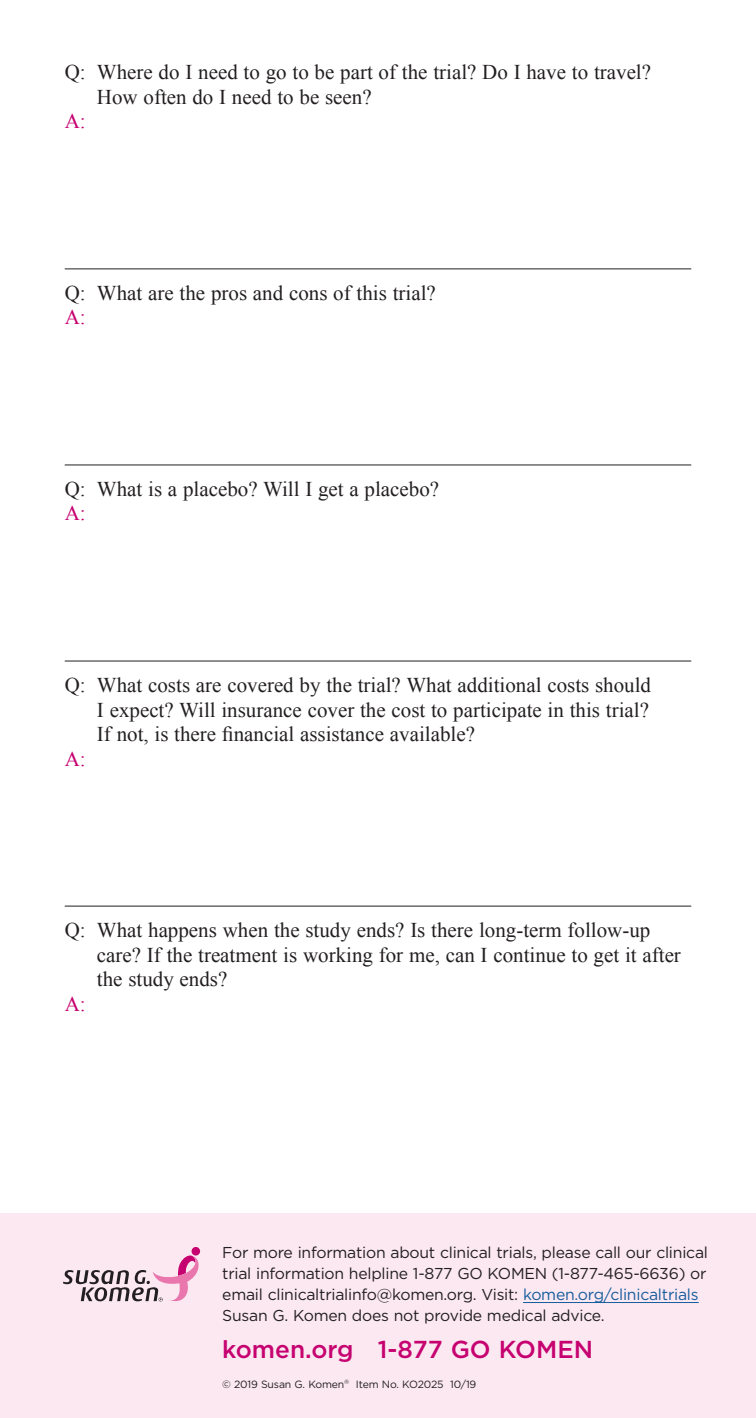
<style>
.page{position:relative;width:756px;height:1418px;background:#fff}
.page>*{position:absolute;margin:0;border:0;box-sizing:border-box;transform-origin:0 0}
.t1{font:500 24.5px "Gotham";color:#c60170}
.N_question{font:21px/24.5px "Times New Roman";color:#231f20}
.N_a{font:21px "Times New Roman";color:#c60170}
.t2{font:15.75px/21px "Gotham";letter-spacing:-.015em;color:#231f20}
.t3{font:10.5px "Gotham";letter-spacing:-.015em;color:#231f20}
.s1{color:#175d9e}
</style>
<div class="page">
<div style="left:0;top:1213px;width:756px;height:205px;background:#fbe8f1"></div>
<svg style="left:63px;top:1247px;width:137px;height:55px"></svg>
<hr style="left:65px;top:268px;width:626px;height:1px;background:#231f20">
<hr style="left:65px;top:464px;width:626px;height:1px;background:#231f20">
<hr style="left:65px;top:660px;width:626px;height:1px;background:#231f20">
<hr style="left:65px;top:905px;width:626px;height:1px;background:#231f20">
<hr style="left:523px;top:1302px;width:176px;height:1px;background:#175d9e">
<p class="N_question" style="left:97px;top:60px;width:556px;text-indent:-32px">Q: Where do I need to go to be part of the trial? Do I have to travel?<br>How often do I need to be seen?</p>
<p class="N_a" style="left:65px;top:107px;width:22px">A:</p>
<p class="N_question" style="left:65px;top:280px;width:373px">Q: What are the pros and cons of this trial?</p>
<p class="N_a" style="left:65px;top:303px;width:22px">A:</p>
<p class="N_question" style="left:65px;top:476px;width:376px">Q: What is a placebo? Will I get a placebo?</p>
<p class="N_a" style="left:65px;top:499px;width:22px">A:</p>
<p class="N_question" style="left:97px;top:672px;width:556px;text-align:justify;text-indent:-32px">Q: What costs are covered by the trial? What additional costs should I expect? Will insurance cover the cost to participate in this trial?<br>If not, is there financial assistance available?</p>
<p class="N_a" style="left:65px;top:744px;width:22px">A:</p>
<p class="N_question" style="left:97px;top:917px;width:586px;text-indent:-32px">Q: What happens when the study ends? Is there long-term follow-up care? If the treatment is working for me, can I continue to get it after the study ends?</p>
<p class="N_a" style="left:65px;top:989px;width:22px">A:</p>
<p class="t2" style="left:222px;top:1242px;width:487px">For more information about clinical trials, please call our clinical trial information helpline 1-877 GO KOMEN (1-877-465-6636) or email clinicaltrialinfo@komen.org. Visit: <span class="s1">komen.org/clinicaltrials </span>Susan G. Komen does not provide medical advice.</p>
<p class="t1" style="left:222px;top:1335px;width:372px">komen.org 1-877 GO KOMEN</p>
<p class="t3" style="left:222px;top:1378px;width:256px">© 2019 Susan G. Komen<sup>®</sup> Item No. KO2025 10/19</p>
</div>
